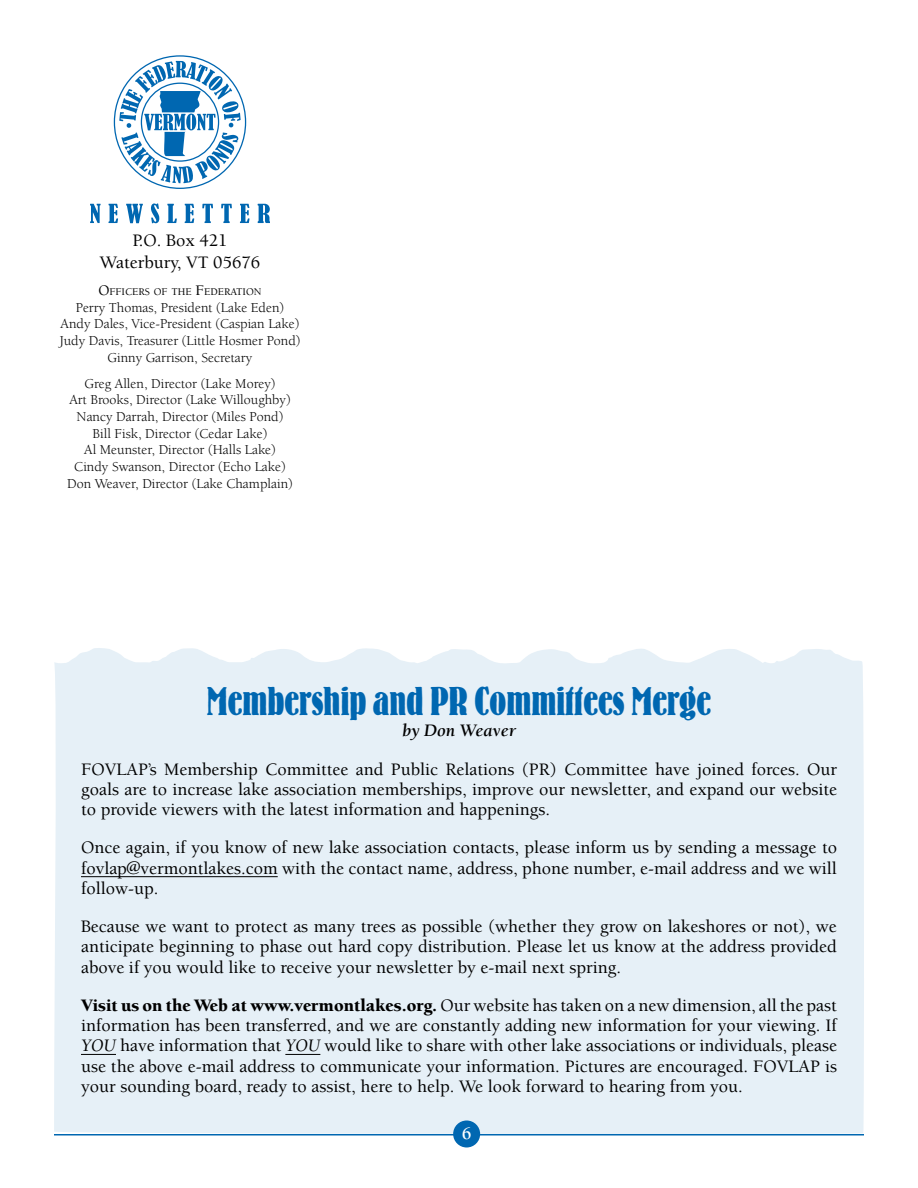
<style>
.page{position:relative;width:918px;height:1188px;background:#fff}
.page>*{position:absolute;margin:0;border:0;box-sizing:border-box;transform-origin:0 0}
.t1{font:700 condensed 42px "Bernhard Ant D";color:#0067b1}
.t2{font:500 18px/20.2px "Berkeley";color:#000;text-align:justify}
.t3{font:italic 700 18px "Berkeley";color:#000}
.t4{font:700 18px "Berkeley";color:#fff}
.t5{font:13.95px/16.8px "Berkeley";color:#000;text-align:center}
.t6{font:500 10.5px "Berkeley";color:#000}
.s1{font-size:15px}
.s2{font-weight:900}
.s3{font-weight:400;font-style:italic}
</style>
<div class="page">
<div style="left:54px;top:648px;width:810px;height:486px;background:#e6f0f7"></div>
<svg style="left:90px;top:204px;width:11px;height:19px"></svg>
<svg style="left:108px;top:204px;width:10px;height:19px"></svg>
<svg style="left:126px;top:204px;width:17px;height:19px"></svg>
<svg style="left:151px;top:203px;width:8px;height:20px"></svg>
<svg style="left:167px;top:204px;width:10px;height:19px"></svg>
<svg style="left:185px;top:204px;width:9px;height:19px"></svg>
<svg style="left:202px;top:204px;width:11px;height:19px"></svg>
<svg style="left:221px;top:204px;width:11px;height:19px"></svg>
<svg style="left:240px;top:204px;width:10px;height:19px"></svg>
<svg style="left:258px;top:204px;width:12px;height:19px"></svg>
<svg style="left:113px;top:55px;width:134px;height:134px"></svg>
<hr style="left:54px;top:1134px;width:810px;height:2px;background:#0067b1">
<div style="left:453px;top:1120px;width:27px;height:28px;background:#0067b1;border-radius:50%"></div>
<hr style="left:81px;top:876px;width:197px;height:1px;background:#000">
<hr style="left:81px;top:1054px;width:35px;height:1px;background:#000">
<hr style="left:285px;top:1054px;width:35px;height:1px;background:#000">
<p class="t2" style="left:100px;top:230px;width:162px;line-height:21.6px;text-align:center">P.O. Box 421<br>Waterbury, VT 05676</p>
<p class="t6" style="left:98px;top:286px;width:165px"><span class="s1">O</span>FFICERS OF THE <span class="s1">F</span>EDERATION</p>
<p class="t5" style="left:59px;top:299px;width:243px">Perry Thomas, President (Lake Eden)<br>Andy Dales, Vice-President (Caspian Lake)<br>Judy Davis, Treasurer (Little Hosmer Pond)<br>Ginny Garrison, Secretary</p>
<p class="t5" style="left:67px;top:375px;width:227px">Greg Allen, Director (Lake Morey)<br>Art Brooks, Director (Lake Willoughby)<br>Nancy Darrah, Director (Miles Pond)<br>Bill Fisk, Director (Cedar Lake)<br>Al Meunster, Director (Halls Lake)<br>Cindy Swanson, Director (Echo Lake)<br>Don Weaver, Director (Lake Champlain)</p>
<h1 class="t1" style="left:207px;top:678px;width:506px">Membership and PR Committees Merge</h1>
<p class="t3" style="left:402px;top:721px;width:115px">by Don Weaver</p>
<p class="t2" style="left:81px;top:759px;width:758px">FOVLAP’s Membership Committee and Public Relations (PR) Committee have joined forces. Our goals are to increase lake association memberships, improve our newsletter, and expand our website to provide viewers with the latest information and happenings.</p>
<p class="t2" style="left:81px;top:838px;width:758px">Once again, if you know of new lake association contacts, please inform us by sending a message to fovlap@vermontlakes.com with the contact name, address, phone number, e-mail address and we will follow-up.</p>
<p class="t2" style="left:81px;top:917px;width:757px">Because we want to protect as many trees as possible (whether they grow on lakeshores or not), we anticipate beginning to phase out hard copy distribution. Please let us know at the address provided above if you would like to receive your newsletter by e-mail next spring.</p>
<p class="t2" style="left:81px;top:996px;width:758px"><span class="s2">Visit us on the Web at www.vermontlakes.org.</span> Our website has taken on a new dimension, all the past information has been transferred, and we are constantly adding new information for your viewing. If <span class="s3">YOU</span> have information that <span class="s3">YOU</span> would like to share with other lake associations or individuals, please use the above e-mail address to communicate your information. Pictures are encouraged. FOVLAP is your sounding board, ready to assist, here to help. We look forward to hearing from you.</p>
<p class="t4" style="left:462px;top:1124px;width:11px">6</p>
</div>
